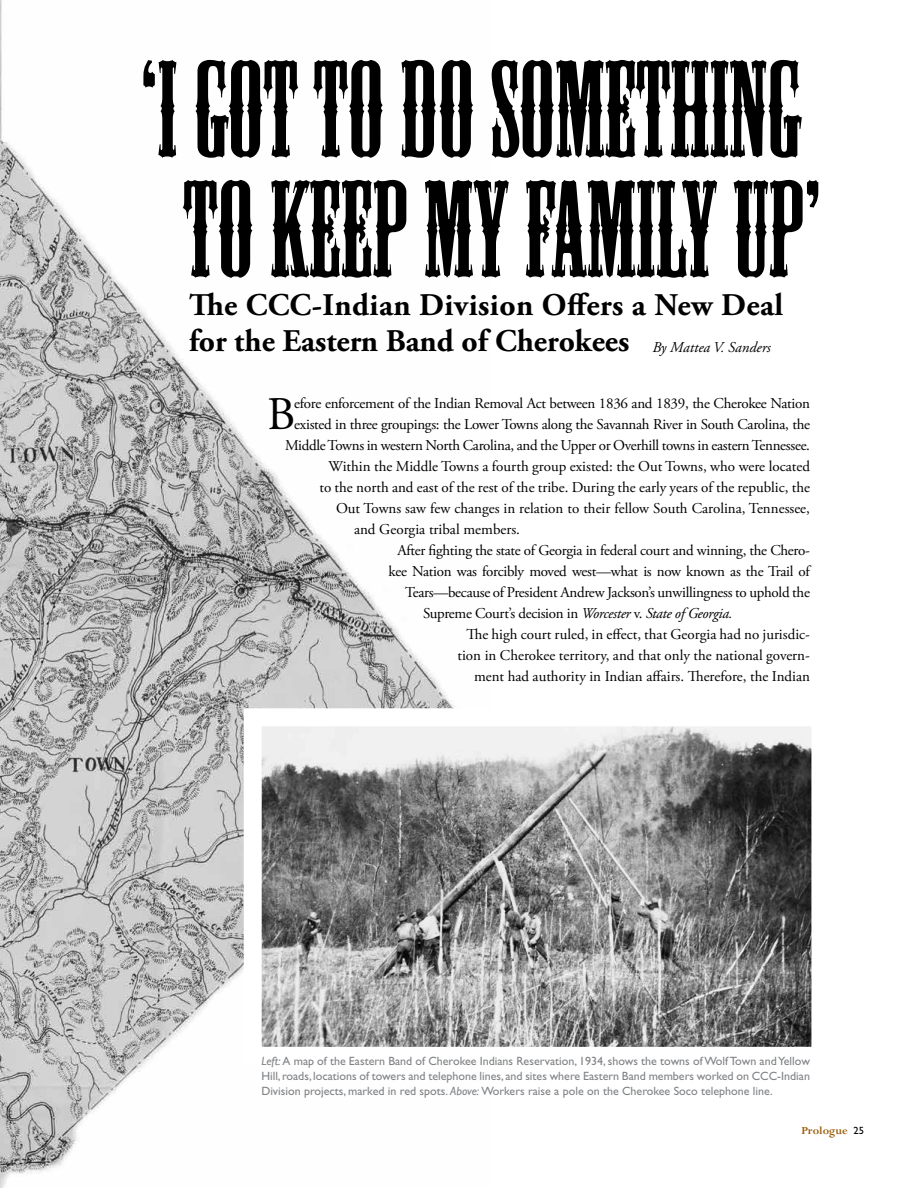
<style>
.page{position:relative;width:918px;height:1188px;background:#fff}
.page>*{position:absolute;margin:0;border:0;box-sizing:border-box;transform-origin:0 0}
.t1{font:127.5px/120px "Mesquite";color:#000;text-align:center}
.t2{font:46.65px "Adobe Garamond Pro";color:#000}
.t3{font:700 31.5px/36px "Adobe Garamond Pro";color:#000}
.t4{font:15px/21px "Adobe Garamond Pro";letter-spacing:-.02em;color:#000;text-align:right}
.t5{font:15px/21px "Adobe Garamond Pro";color:#000;text-align:right}
.t6{font:12px/15px "Gill Sans Std";color:#808285}
.t7{font:700 12px "Perpetua Std";color:#9b5f0e}
.s1{font-weight:400;font-style:italic;font-size:15px}
.s2{font-style:italic}
.s3{font-family:"Gill Sans Std";font-weight:400;font-size:10.5px;color:#000}
</style>
<div class="page">
<img style="left:0;top:0;width:455px;height:1188px">
<img style="left:263px;top:727px;width:547px;height:319px">
<h1 class="t1" style="left:141px;top:54px;width:682px">‘I GOT TO DO SOMETHING<br>TO KEEP MY FAMILY UP’</h1>
<h1 class="t3" style="left:189px;top:287px;width:596px">The CCC-Indian Division Offers a New Deal for the Eastern Band of Cherokees <span class="s1">By Mattea V. Sanders</span></h1>
<p class="t4" style="left:285px;top:393px;width:527px">efore enforcement of the Indian Removal Act between 1836 and 1839, the Cherokee Nation existed in three groupings: the Lower Towns along the Savannah River in South Carolina, the Middle Towns in western North Carolina, and the Upper or Overhill towns in eastern Tennessee.<br>Within the Middle Towns a fourth group existed: the Out Towns, who were located<br>to the north and east of the rest of the tribe. During the early years of the republic, the<br>Out Towns saw few changes in relation to their fellow South Carolina, Tennessee,</p>
<p class="t5" style="left:354px;top:519px;width:168px">and Georgia tribal members.</p>
<p class="t4" style="left:389px;top:540px;width:423px">After fighting the state of Georgia in federal court and winning, the Chero&shy;kee Nation was forcibly moved west—what is now known as the Trail of<br>Tears—because of President Andrew Jackson’s unwillingness to uphold the</p>
<p class="t4" style="left:423px;top:603px;width:311px">Supreme Court’s decision in <span class="s2">Worcester</span> v. <span class="s2">State of Georgia.</span></p>
<p class="t5" style="left:458px;top:624px;width:354px">The high court ruled, in effect, that Georgia had no jurisdic&shy;tion in Cherokee territory, and that only the national govern&shy;ment had authority in Indian affairs. Therefore, the Indian</p>
<p class="t2" style="left:267px;top:386px;width:30px">B</p>
<p class="t6" style="left:261px;top:1053px;width:550px"><span class="s2">Left:</span> A map of the Eastern Band of Cherokee Indians Reservation, 1934, shows the towns of Wolf Town and Yellow</p>
<p class="t6" style="left:261px;top:1068px;width:550px">Hill, roads, locations of towers and telephone lines, and sites where Eastern Band members worked on CCC-Indian<br>Division projects, marked in red spots. <span class="s2">Above:</span> Workers raise a pole on the Cherokee Soco telephone line.</p>
<p class="t7" style="left:801px;top:1124px;width:64px">Prologue <span class="s3">25</span></p>
</div>
